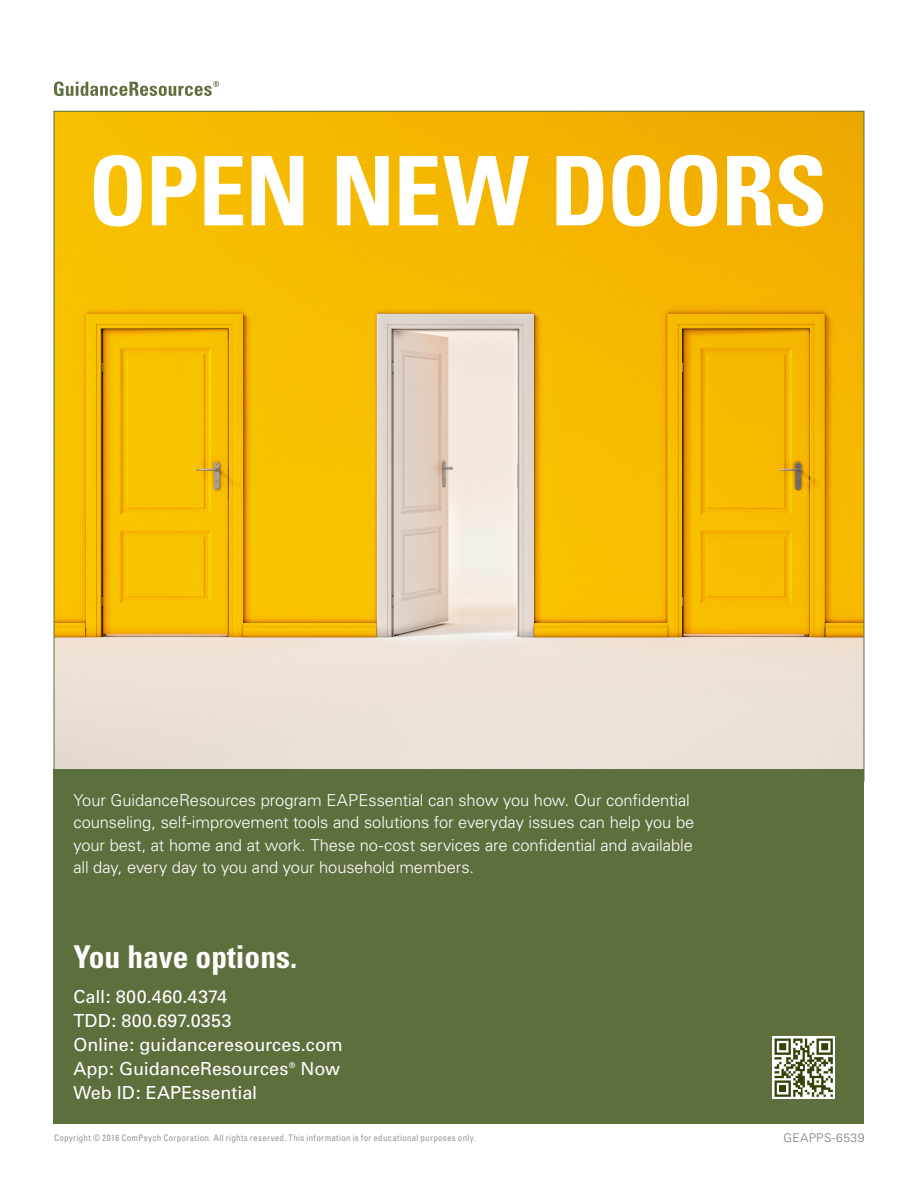
<style>
.page{position:relative;width:918px;height:1188px;background:#fff}
.page>*{position:absolute;margin:0;border:0;box-sizing:border-box;transform-origin:0 0}
.t1{font:700 condensed 96px "Univers";letter-spacing:-.015em;color:#fff}
.Contact{font:700 condensed 31.5px "Univers";color:#fff}
.Call{font:18px "Univers";letter-spacing:.005em;color:#fff}
.Body{font:300 16.5px/22.5px "Univers";letter-spacing:-.005em;color:#fff}
.Legal{font:300 12px "Univers";letter-spacing:.035em;color:#76787b}
.Legal-2{font:condensed 9px "Univers";letter-spacing:.03em;color:#939598}
.Call-2{font:7.8px "Univers";color:#fff}
</style>
<div class="page">
<img style="left:56px;top:113px;width:806px;height:657px">
<svg style="left:54px;top:81px;width:165px;height:15px"></svg>
<div style="left:54px;top:770px;width:810px;height:354px;background:#5e6f3e"></div>
<svg style="left:772px;top:1036px;width:63px;height:63px"></svg>
<svg style="left:775px;top:1039px;width:58px;height:58px;background:#99a286"></svg>
<p class="t1" style="left:89px;top:132px;width:740px">OPEN NEW DOORS</p>
<p class="Body" style="left:73px;top:789px;width:623px">Your GuidanceResources program EAPEssential can show you how. Our confidential counseling, self-improvement tools and solutions for everyday issues can help you be your best, at home and at work. These no-cost services are confidential and available all day, every day to you and your household members.</p>
<p class="Contact" style="left:73px;top:938px;width:225px">You have options.</p>
<p class="Call" style="left:73px;top:986px;width:155px">Call: 800.460.4374</p>
<p class="Call" style="left:73px;top:1010px;width:160px">TDD: 800.697.0353</p>
<p class="Call" style="left:73px;top:1034px;width:271px">Online: guidanceresources.com</p>
<p class="Call" style="left:73px;top:1058px;width:217px">App: GuidanceResources</p>
<p class="Call-2" style="left:289px;top:1060px;width:8px">®</p>
<p class="Call" style="left:300px;top:1058px;width:41px">Now</p>
<p class="Call" style="left:73px;top:1082px;width:185px">Web ID: EAPEssential</p>
<p class="Legal-2" style="left:54px;top:1132px;width:424px">Copyright © 2016 ComPsych Corporation. All rights reserved. This information is for educational purposes only.</p>
<p class="Legal" style="left:784px;top:1131px;width:82px">GEAPPS-6539</p>
</div>
